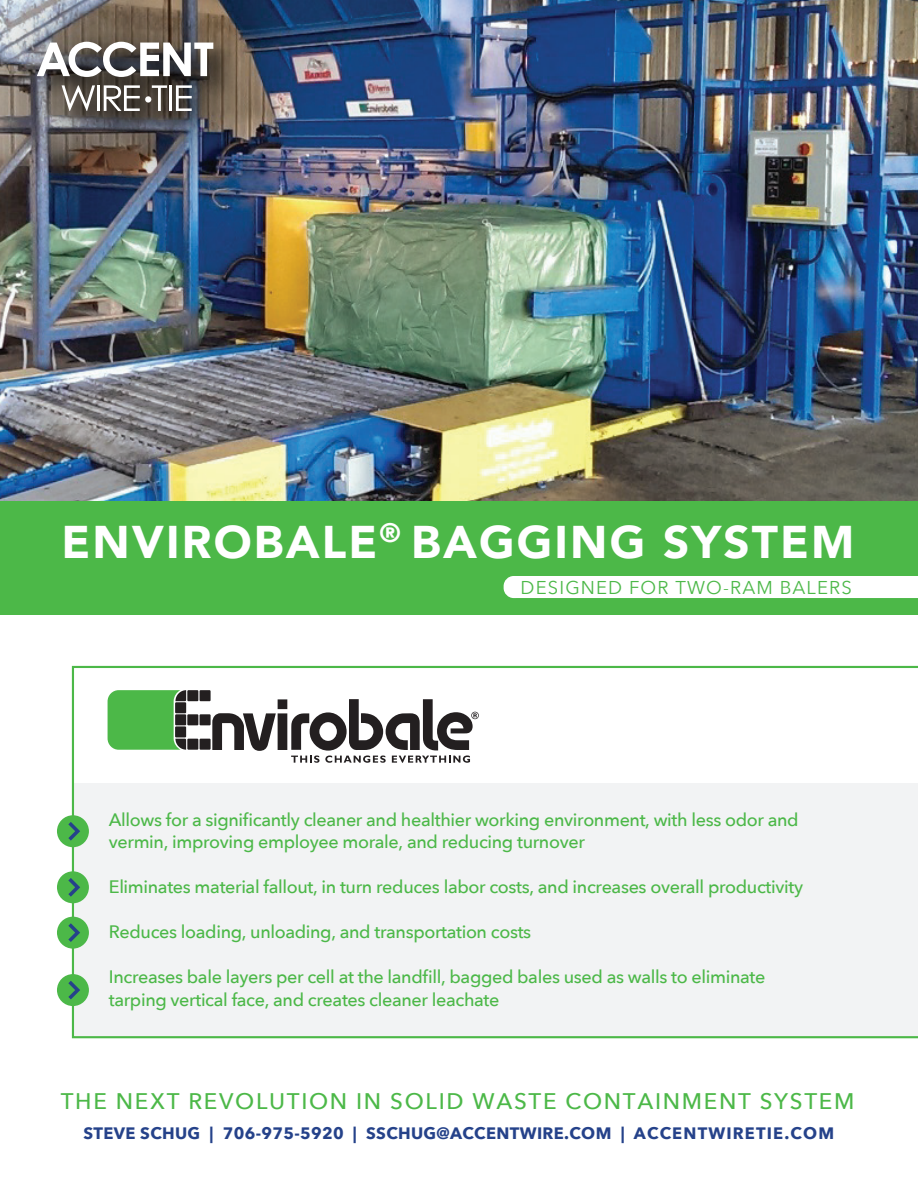
<style>
.page{position:relative;width:918px;height:1188px;background:#fff}
.page>*{position:absolute;margin:0;border:0;box-sizing:border-box;transform-origin:0 0}
.t1{font:900 45.75px "Avenir";letter-spacing:.045em;color:#fff}
.t2{font:500 22.5px "Avenir Next";letter-spacing:.075em;color:#4cb848}
.t3{font:18.6px "Avenir Next";letter-spacing:.06em;color:#4cb848}
.t4{font:500 18px/22.5px "Avenir Next";letter-spacing:-.02em;color:#4cb848}
.t5{font:700 16.5px "Avenir Next";letter-spacing:.02em;color:#25428a}
</style>
<div class="page">
<img style="left:0;top:0;width:918px;height:501px">
<div style="left:0;top:501px;width:918px;height:114px;background:#4cb848"></div>
<div style="left:504px;top:576px;width:414px;height:22px;background:#fff"></div>
<svg style="left:72px;top:666px;width:846px;height:372px"></svg>
<div style="left:57px;top:815px;width:32px;height:32px;background:#4cb848;border-radius:50%"></div>
<svg style="left:68px;top:818px;width:15px;height:26px"></svg>
<div style="left:57px;top:871px;width:32px;height:32px;background:#4cb848;border-radius:50%"></div>
<svg style="left:68px;top:874px;width:15px;height:23px"></svg>
<div style="left:57px;top:917px;width:32px;height:32px;background:#4cb848;border-radius:50%"></div>
<svg style="left:68px;top:923px;width:15px;height:23px"></svg>
<div style="left:57px;top:974px;width:32px;height:32px;background:#4cb848;border-radius:50%"></div>
<svg style="left:68px;top:977px;width:15px;height:26px"></svg>
<img style="left:0;top:0;width:369px;height:267px">
<img style="left:24px;top:29px;width:223px;height:115px">
<svg style="left:37px;top:42px;width:176px;height:35px"></svg>
<svg style="left:62px;top:85px;width:33px;height:26px"></svg>
<hr style="left:98px;top:85px;width:2px;height:26px;background:#fff">
<svg style="left:104px;top:85px;width:36px;height:26px"></svg>
<svg style="left:152px;top:85px;width:15px;height:26px"></svg>
<hr style="left:169px;top:85px;width:3px;height:26px;background:#fff">
<svg style="left:176px;top:85px;width:16px;height:26px"></svg>
<div style="left:145px;top:96px;width:6px;height:7px;background:#fff;border-radius:50%"></div>
<svg style="left:212px;top:699px;width:267px;height:64px"></svg>
<div style="left:187px;top:714px;width:11px;height:11px;background:#231f20"></div>
<div style="left:200px;top:714px;width:11px;height:11px;background:#231f20"></div>
<div style="left:187px;top:739px;width:11px;height:11px;background:#231f20"></div>
<div style="left:200px;top:739px;width:11px;height:11px;background:#231f20"></div>
<div style="left:187px;top:690px;width:11px;height:11px;background:#231f20"></div>
<div style="left:200px;top:690px;width:11px;height:11px;background:#231f20"></div>
<svg style="left:108px;top:690px;width:78px;height:60px;background:#50a94c"></svg>
<h1 class="t1" style="left:61px;top:503px;width:795px">ENVIROBALE<sup>®</sup> BAGGING SYSTEM</h1>
<p class="t3" style="left:521px;top:571px;width:333px">DESIGNED FOR TWO-RAM BALERS</p>
<p class="t4" style="left:109px;top:808px;width:691px">Allows for a significantly cleaner and healthier working environment, with less odor and vermin, improving employee morale, and reducing turnover</p>
<p class="t4" style="left:109px;top:875px;width:696px">Eliminates material fallout, in turn reduces labor costs, and increases overall productivity</p>
<p class="t4" style="left:109px;top:920px;width:424px">Reduces loading, unloading, and transportation costs</p>
<p class="t4" style="left:109px;top:965px;width:658px">Increases bale layers per cell at the landfill, bagged bales used as walls to eliminate tarping vertical face, and creates cleaner leachate</p>
<p class="t2" style="left:61px;top:1082px;width:795px">THE NEXT REVOLUTION IN SOLID WASTE CONTAINMENT SYSTEM</p>
<p class="t5" style="left:84px;top:1119px;width:752px">STEVE SCHUG | 706-975-5920 | SSCHUG@ACCENTWIRE.COM | ACCENTWIRETIE.COM</p>
</div>
